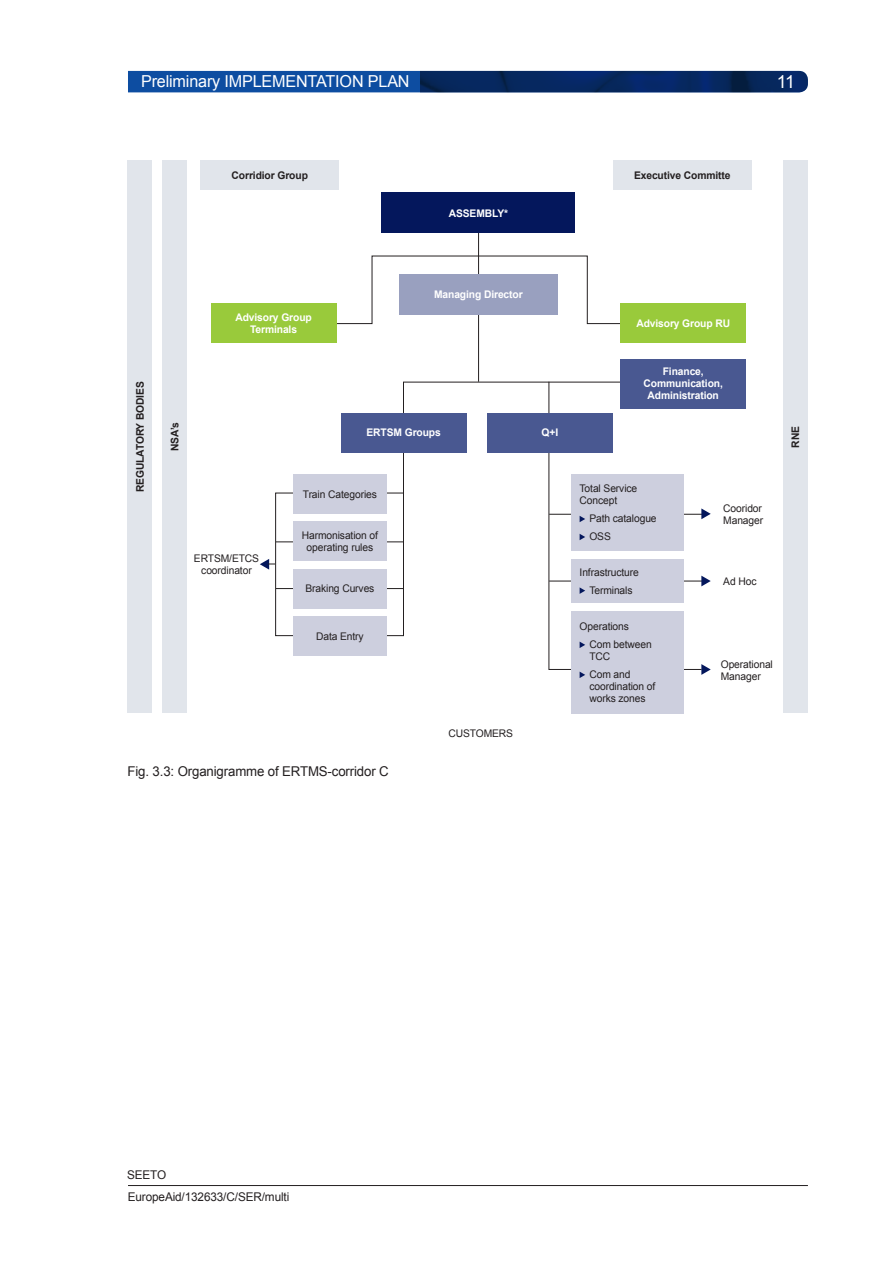
<style>
.page{position:relative;width:893px;height:1263px;background:#fff}
.page>*{position:absolute;margin:0;border:0;box-sizing:border-box;transform-origin:0 0}
.t1{font:18px "Arial";color:#fff}
.t2{font:16.5px "Arial";letter-spacing:-.01em;color:#fff}
.t3{font:13.5px "Arial";letter-spacing:-.01em;color:#231f20}
.t4{font:12px "Arial";letter-spacing:-.01em;color:#231f20}
.t5{font:10.5px/12px "Arial";letter-spacing:-.01em;color:#231f20}
.t6{font:700 10.5px/12px "Arial";letter-spacing:-.01em;color:#fff;text-align:center}
.t7{font:700 10.5px "Arial";letter-spacing:-.01em;color:#231f20}
</style>
<div class="page">
<div style="left:128px;top:71px;width:293px;height:21px;background:#0d4da1"></div>
<img style="left:421px;top:71px;width:387px;height:21px">
<hr style="left:128px;top:1185px;width:680px;height:1px;background:#231f20">
<hr style="left:478px;top:226px;width:1px;height:156px;background:#231f20">
<svg style="left:336px;top:255px;width:284px;height:69px"></svg>
<div style="left:382px;top:192px;width:193px;height:41px;background:#04175c"></div>
<div style="left:399px;top:274px;width:158px;height:41px;background:#99a0bf"></div>
<div style="left:211px;top:303px;width:125px;height:40px;background:#99ca3b"></div>
<div style="left:620px;top:303px;width:126px;height:40px;background:#99ca3b"></div>
<div style="left:201px;top:161px;width:138px;height:29px;background:#e1e5eb"></div>
<div style="left:613px;top:161px;width:138px;height:29px;background:#e1e5eb"></div>
<div style="left:128px;top:160px;width:24px;height:553px;background:#e1e5eb"></div>
<div style="left:162px;top:160px;width:25px;height:553px;background:#e1e5eb"></div>
<div style="left:783px;top:160px;width:25px;height:553px;background:#e1e5eb"></div>
<svg style="left:275px;top:381px;width:273px;height:255px"></svg>
<div style="left:620px;top:359px;width:126px;height:49px;background:#495891"></div>
<div style="left:341px;top:413px;width:126px;height:39px;background:#495891"></div>
<div style="left:293px;top:474px;width:94px;height:40px;background:#cdcfde"></div>
<div style="left:293px;top:521px;width:94px;height:40px;background:#cdcfde"></div>
<div style="left:293px;top:569px;width:94px;height:39px;background:#cdcfde"></div>
<div style="left:293px;top:616px;width:94px;height:40px;background:#cdcfde"></div>
<div style="left:571px;top:611px;width:112px;height:102px;background:#cdcfde"></div>
<svg style="left:548px;top:381px;width:163px;height:297px"></svg>
<svg style="left:260px;top:559px;width:15px;height:11px"></svg>
<h2 class="t2" style="left:141px;top:71px;width:270px">Preliminary IMPLEMENTATION PLAN</h2>
<h1 class="t1" style="left:777px;top:70px;width:20px">11</h1>
<p class="t7" style="left:232px;top:168px;width:78px">Corridior Group</p>
<p class="t7" style="left:634px;top:168px;width:98px">Executive Committe</p>
<p class="t6" style="left:449px;top:207px;width:61px">ASSEMBLY*</p>
<p class="t6" style="left:434px;top:289px;width:90px">Managing Director</p>
<p class="t7" style="left:133px;top:492px;width:113px;rotate:-90deg">REGULATORY BODIES</p>
<p class="t6" style="left:235px;top:311px;width:78px">Advisory Group<br>Terminals</p>
<p class="t6" style="left:636px;top:317px;width:95px">Advisory Group RU</p>
<p class="t6" style="left:644px;top:366px;width:81px">Finance,<br>Communication,<br>Administration</p>
<p class="t7" style="left:168px;top:451px;width:30px;rotate:-90deg">NSA’s</p>
<p class="t7" style="left:788px;top:448px;width:23px;rotate:-90deg">RNE</p>
<p class="t6" style="left:366px;top:427px;width:76px">ERTSM Groups</p>
<p class="t6" style="left:542px;top:427px;width:18px">Q+I</p>
<p class="t5" style="left:194px;top:552px;width:67px">ERTSM/ETCS</p>
<p class="t5" style="left:201px;top:564px;width:52px">coordinator</p>
<p class="t5" style="left:303px;top:488px;width:76px">Train Categories</p>
<p class="t5" style="left:302px;top:529px;width:78px;text-align:center">Harmonisation of operating rules</p>
<p class="t5" style="left:305px;top:583px;width:70px">Braking Curves</p>
<p class="t5" style="left:316px;top:630px;width:49px">Data Entry</p>
<p class="t5" style="left:448px;top:727px;width:66px">CUSTOMERS</p>
<p class="t5" style="left:580px;top:483px;width:59px">Total Service<br>Concept</p>
<p class="t5" style="left:589px;top:513px;width:69px">Path catalogue</p>
<p class="t5" style="left:589px;top:531px;width:23px">OSS</p>
<p class="t5" style="left:580px;top:566px;width:61px">Infrastructure</p>
<p class="t5" style="left:589px;top:584px;width:45px">Terminals</p>
<p class="t5" style="left:580px;top:620px;width:51px">Operations</p>
<p class="t5" style="left:589px;top:638px;width:64px">Com between<br>TCC</p>
<p class="t5" style="left:589px;top:668px;width:68px">Com and coordination of works zones</p>
<p class="t5" style="left:723px;top:503px;width:40px">Cooridor</p>
<p class="t5" style="left:723px;top:515px;width:41px">Manager</p>
<p class="t5" style="left:723px;top:575px;width:35px">Ad Hoc</p>
<p class="t5" style="left:721px;top:658px;width:54px">Operational<br>Manager</p>
<p class="t3" style="left:128px;top:762px;width:263px">Fig. 3.3: Organigramme of ERTMS-corridor C</p>
<p class="t4" style="left:127px;top:1167px;width:41px">SEETO</p>
<p class="t4" style="left:128px;top:1188px;width:163px">EuropeAid/132633/C/SER/multi</p>
</div>
